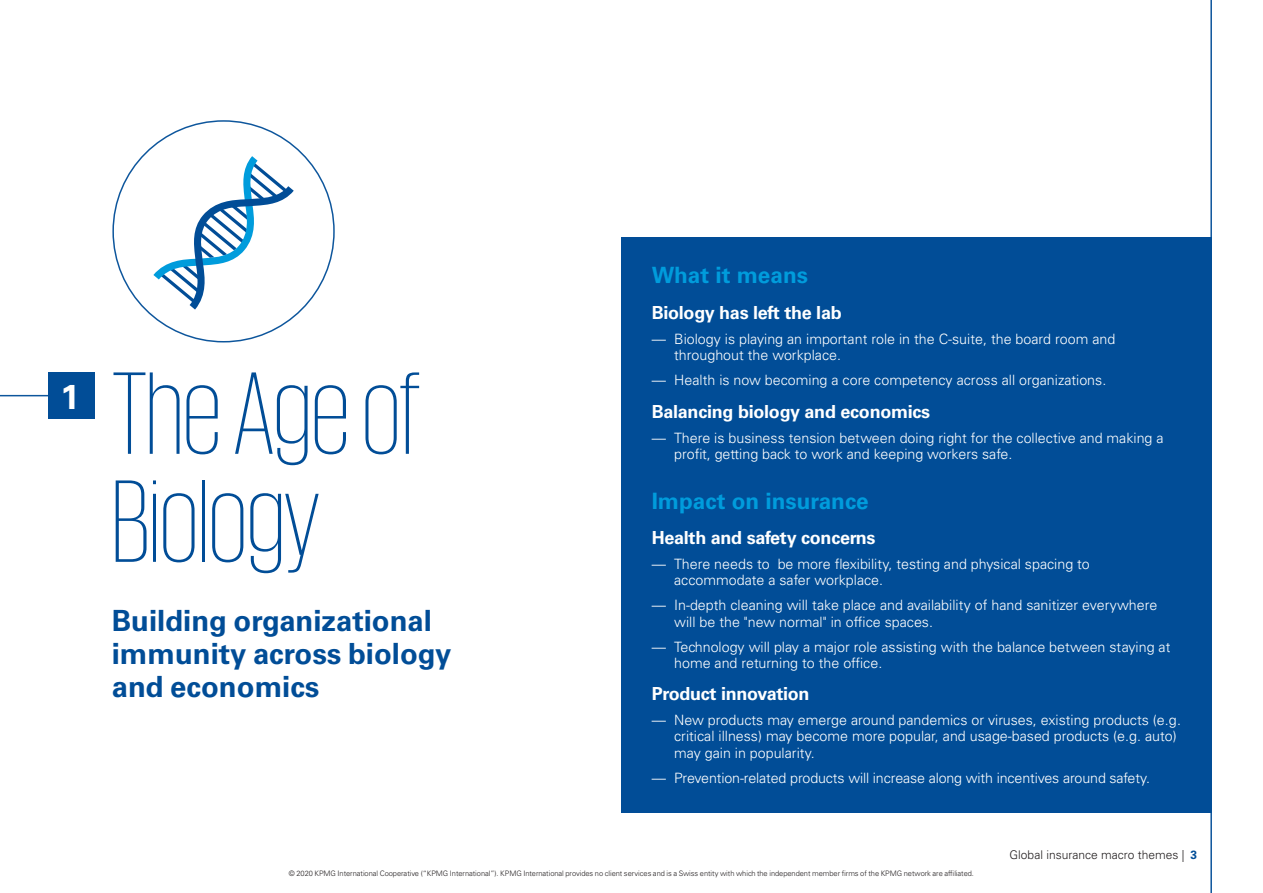
<style>
.page{position:relative;width:1263px;height:893px;background:#fff}
.page>*{position:absolute;margin:0;border:0;box-sizing:border-box;transform-origin:0 0}
.t1{font:200 120px/108px "KPMG";color:#014d97}
.t2{font:700 34.5px "Univers LT Std";color:#fff}
.t3{font:700 29.25px/33px "Univers LT Std";color:#014d97}
.t4{font:700 22.5px "Univers LT Std";color:#009cdc}
.t5{font:700 18px "Univers LT Std";letter-spacing:-.015em;color:#fff}
.t6{font:300 14.25px/16.5px "Univers LT Std";color:#fff}
.t7{font:300 12px "Univers LT Std";color:#231f20}
.t8{font:300 7.5px "Univers LT Std";letter-spacing:-.005em;color:#231f20}
.s1{font-weight:700;color:#014d97}
</style>
<div class="page">
<div style="left:622px;top:237px;width:590px;height:576px;background:#014d97"></div>
<hr style="left:1210px;top:0;width:2px;height:893px;background:#014d97">
<svg style="left:153px;top:156px;width:141px;height:154px"></svg>
<div style="left:49px;top:372px;width:46px;height:47px;background:#014d97"></div>
<hr style="left:0;top:395px;width:49px;height:1px;background:#014d97">
<h2 class="t2" style="left:61px;top:376px;width:21px">1</h2>
<h1 class="t1" style="left:112px;top:357px;width:310px">The Age of<br>Biology</h1>
<h3 class="t3" style="left:112px;top:604px;width:341px">Building organizational immunity across biology and economics</h3>
<h3 class="t4" style="left:652px;top:262px;width:158px">What it means</h3>
<p class="t5" style="left:652px;top:302px;width:192px">Biology has left the lab</p>
<p class="t6" style="left:674px;top:330px;width:443px;text-indent:-23px">— Biology is playing an important role in the C-suite, the board room and throughout the workplace.</p>
<p class="t6" style="left:652px;top:372px;width:456px">— Health is now becoming a core competency across all organizations.</p>
<p class="t5" style="left:652px;top:401px;width:280px">Balancing biology and economics</p>
<p class="t6" style="left:674px;top:429px;width:491px;text-indent:-23px">— There is business tension between doing right for the collective and making a profit, getting back to work and keeping workers safe.</p>
<h3 class="t4" style="left:652px;top:488px;width:219px">Impact on insurance</h3>
<p class="t5" style="left:652px;top:527px;width:225px">Health and safety concerns</p>
<p class="t6" style="left:674px;top:555px;width:417px;text-indent:-23px">— There needs to be more flexibility, testing and physical spacing to accommodate a safer workplace.</p>
<p class="t6" style="left:674px;top:597px;width:485px;text-indent:-23px">— In-depth cleaning will take place and availability of hand sanitizer everywhere will be the "new normal" in office spaces.</p>
<p class="t6" style="left:674px;top:639px;width:498px;text-indent:-23px">— Technology will play a major role assisting with the balance between staying at home and returning to the office.</p>
<p class="t5" style="left:652px;top:683px;width:159px">Product innovation</p>
<p class="t6" style="left:674px;top:711px;width:508px;text-indent:-23px">— New products may emerge around pandemics or viruses, existing products (e.g. critical illness) may become more popular, and usage-based products (e.g. auto) may gain in popularity.</p>
<p class="t6" style="left:652px;top:770px;width:500px">— Prevention-related products will increase along with incentives around safety.</p>
<p class="t7" style="left:1010px;top:848px;width:189px">Global insurance macro themes | <span class="s1">3</span></p>
<p class="t8" style="left:289px;top:869px;width:687px">© 2020 KPMG International Cooperative (“KPMG International”). KPMG International provides no client services and is a Swiss entity with which the independent member firms of the KPMG network are affiliated.</p>
</div>
